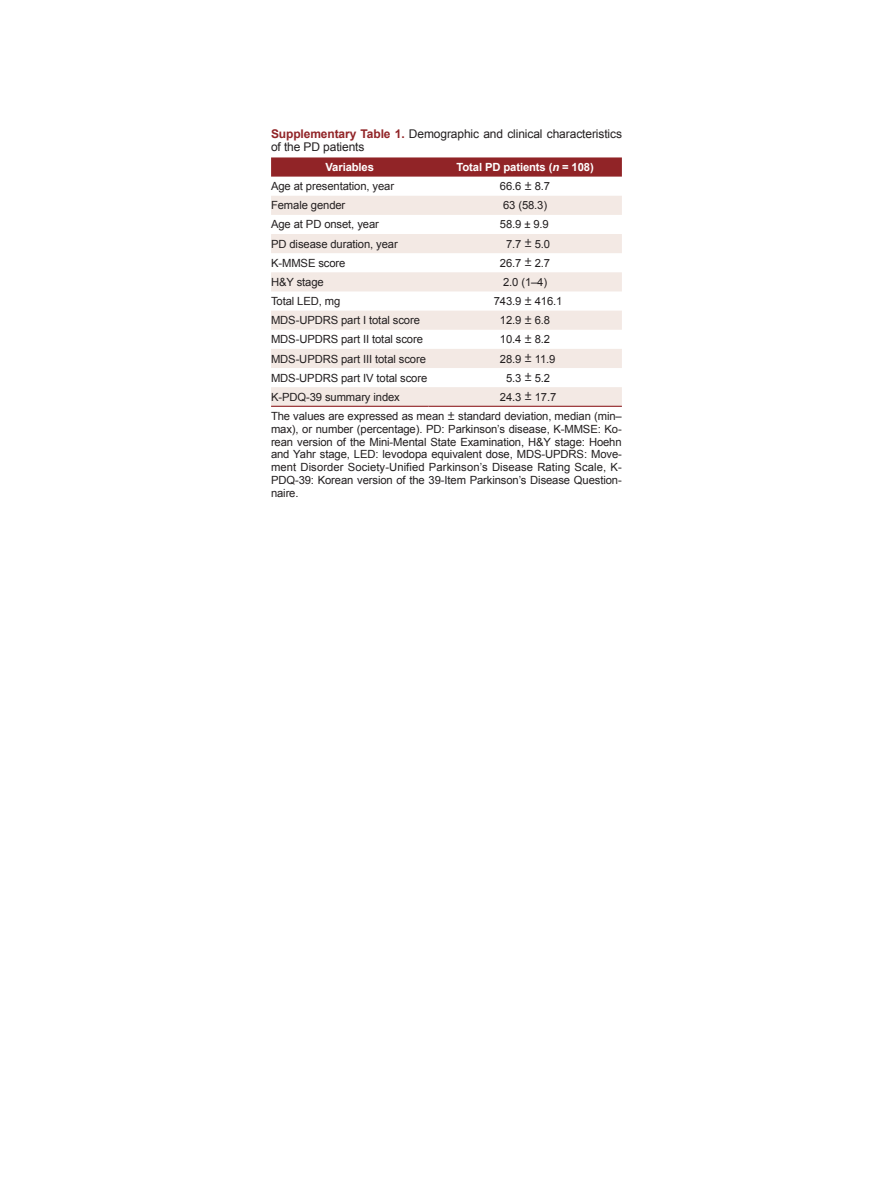
<style>
.page{position:relative;width:893px;height:1191px;background:#fff}
.page>*{position:absolute;margin:0;border:0;box-sizing:border-box;transform-origin:0 0}
.t1{font:12px/12.8px "Arial";letter-spacing:-.01em;color:#231f20}
.t2{font:11.25px/12.8px "Arial";letter-spacing:-.01em;color:#231f20}
.t3{font:700 11.25px "Arial";letter-spacing:-.01em;color:#fff}
.s1{font-weight:700;color:#912427}
.s2{font-style:italic}
.s3{font-family:"Garamond";font-weight:700}
</style>
<div class="page">
<svg style="left:271px;top:157px;width:351px;height:20px;background:#952d30"></svg>
<svg style="left:271px;top:196px;width:351px;height:210px;fill:#f3e9e4"></svg>
<hr style="left:271px;top:406px;width:157px;height:1px;background:#912427">
<hr style="left:428px;top:406px;width:194px;height:1px;background:#912427">
<p class="t1" style="left:271px;top:127px;width:352px"><span class="s1">Supplementary Table 1.</span> Demographic and clinical characteristics of the PD patients</p>
<p class="t3" style="left:325px;top:160px;width:50px">Variables</p>
<p class="t3" style="left:457px;top:160px;width:139px">Total PD patients (<span class="s2">n</span> = 108)</p>
<p class="t2" style="left:271px;top:180px;width:124px">Age at presentation, year</p>
<p class="t2" style="left:500px;top:180px;width:52px">66.6 <span class="s3">±</span> 8.7</p>
<p class="t2" style="left:271px;top:199px;width:76px">Female gender</p>
<p class="t2" style="left:503px;top:199px;width:46px">63 (58.3)</p>
<p class="t2" style="left:271px;top:218px;width:109px">Age at PD onset, year</p>
<p class="t2" style="left:500px;top:218px;width:50px">58.9 ± 9.9</p>
<p class="t2" style="left:271px;top:237px;width:128px">PD disease duration, year</p>
<p class="t2" style="left:506px;top:237px;width:46px">7.7 <span class="s3">±</span> 5.0</p>
<p class="t2" style="left:271px;top:256px;width:76px">K-MMSE score</p>
<p class="t2" style="left:500px;top:256px;width:52px">26.7 <span class="s3">±</span> 2.7</p>
<p class="t2" style="left:271px;top:276px;width:54px">H&amp;Y stage</p>
<p class="t2" style="left:503px;top:276px;width:46px">2.0 (1–4)</p>
<p class="t2" style="left:271px;top:295px;width:71px">Total LED, mg</p>
<p class="t2" style="left:494px;top:295px;width:70px">743.9 <span class="s3">±</span> 416.1</p>
<p class="t2" style="left:271px;top:314px;width:150px">MDS-UPDRS part I total score</p>
<p class="t2" style="left:500px;top:314px;width:52px">12.9 <span class="s3">±</span> 6.8</p>
<p class="t2" style="left:271px;top:333px;width:153px">MDS-UPDRS part II total score</p>
<p class="t2" style="left:500px;top:333px;width:52px">10.4 <span class="s3">±</span> 8.2</p>
<p class="t2" style="left:271px;top:352px;width:156px">MDS-UPDRS part III total score</p>
<p class="t2" style="left:500px;top:352px;width:57px">28.9 <span class="s3">±</span> 11.9</p>
<p class="t2" style="left:271px;top:371px;width:158px">MDS-UPDRS part IV total score</p>
<p class="t2" style="left:506px;top:371px;width:46px">5.3 <span class="s3">±</span> 5.2</p>
<p class="t2" style="left:271px;top:390px;width:130px">K-PDQ-39 summary index</p>
<p class="t2" style="left:271px;top:387px;width:352px;line-height:19.6px;text-indent:229px">24.3 <span class="s3">±</span> 17.7<br>The values are expressed as mean <span class="s3">±</span> standard deviation, median (min–</p>
<p class="t2" style="left:271px;top:423px;width:352px;text-align:justify">max), or number (percentage). PD: Parkinson’s disease, K-MMSE: Ko&shy;rean version of the Mini-Mental State Examination, H&amp;Y stage: Hoehn and Yahr stage, LED: levodopa equivalent dose, MDS-UPDRS: Move&shy;ment Disorder Society-Unified Parkinson’s Disease Rating Scale, K-PDQ-39: Korean version of the 39-Item Parkinson’s Disease Question&shy;naire.</p>
</div>
